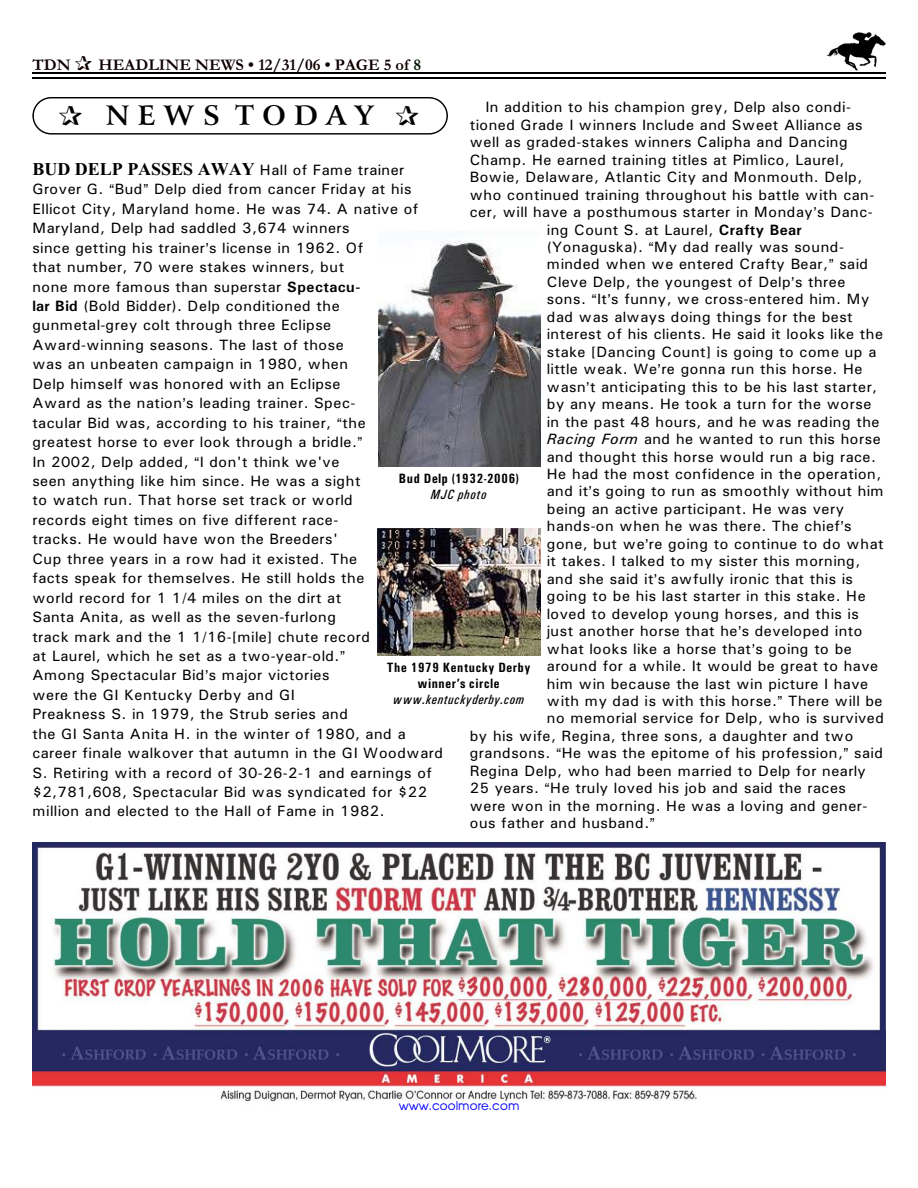
<style>
.page{position:relative;width:918px;height:1188px;background:#fff}
.page>*{position:absolute;margin:0;border:0;box-sizing:border-box;transform-origin:0 0}
.t1{font:700 27px "Arrus BT";letter-spacing:.305em;color:#000}
.t2{font:700 18px "Times New Roman";color:#000}
.t3{font:700 16.5px "Garamond";letter-spacing:.005em;color:#0f0000}
.t4{font:15px/19.5px "Univers";letter-spacing:.03em;color:#000}
.t5{font:700 13.5px/16.2px "Univers Condensed";letter-spacing:.055em;color:#000;text-align:center}
.t6{font:italic 13.5px "Univers Condensed";letter-spacing:.045em;color:#000}
.t7{font:12px "Advance";color:#00f}
.s1{color:#001400}
.s2{font-family:"Univers";font-weight:400;font-size:15px}
.s3{font-weight:700}
.s4{font-style:italic}
</style>
<div class="page">
<img style="left:826px;top:32px;width:60px;height:38px">
<hr style="left:32px;top:72px;width:853px;height:1px;background:#000">
<hr style="left:32px;top:77px;width:853px;height:2px;background:#000">
<div style="left:32px;top:97px;width:416px;height:38px;border:1px solid #000;border-radius:18px"></div>
<img style="left:32px;top:842px;width:854px;height:260px">
<img style="left:378px;top:529px;width:162px;height:126px">
<img style="left:378px;top:232px;width:162px;height:235px">
<p class="t3" style="left:32px;top:59px;width:40px">TDN</p>
<p class="t3" style="left:98px;top:59px;width:324px">HEADLINE NEWS • 12/31/06 • PAGE 5 of <span class="s1">8</span></p>
<h1 class="t1" style="left:106px;top:105px;width:269px">NEWS TODAY</h1>
<p class="t2" style="left:32px;top:163px;width:374px">BUD DELP PASSES AWAY <span class="s2">Hall of Fame trainer</span></p>
<p class="t4" style="left:32px;top:181px;width:412px">Grover G. Bud Delp died from cancer Friday at his Ellicot City, Maryland home. He was 74. A native of Maryland, Delp had saddled 3,674 winners<br>since getting his trainer s license in 1962. Of<br>that number, 70 were stakes winners, but<br>none more famous than superstar <span class="s3">Spectacu-<br>lar Bid</span> (Bold Bidder). Delp conditioned the gunmetal-grey colt through three Eclipse Award-winning seasons. The last of those<br>was an unbeaten campaign in 1980, when<br>Delp himself was honored with an Eclipse<br>Award as the nation s leading trainer. Spec-<br>tacular Bid was, according to his trainer, the<br>greatest horse to ever look through a bridle.<br>In 2002, Delp added, I don't think we've<br>seen anything like him since. He was a sight<br>to watch run. That horse set track or world<br>records eight times on five different race-<br>tracks. He would have won the Breeders'<br>Cup three years in a row had it existed. The<br>facts speak for themselves. He still holds the<br>world record for 1 1/4 miles on the dirt at<br>Santa Anita, as well as the seven-furlong<br>track mark and the 1 1/16-[mile] chute record<br>at Laurel, which he set as a two-year-old.<br>Among Spectacular Bid s major victories<br>were the GI Kentucky Derby and GI<br>Preakness S. in 1979, the Strub series and<br>the GI Santa Anita H. in the winter of 1980, and a career finale walkover that autumn in the GI Woodward S. Retiring with a record of 30-26-2-1 and earnings of $2,781,608, Spectacular Bid was syndicated for $22 million and elected to the Hall of Fame in 1982.</p>
<p class="t4" style="left:485px;top:99px;width:367px">In addition to his champion grey, Delp also condi-</p>
<p class="t4" style="left:470px;top:116px;width:394px">tioned Grade I winners Include and Sweet Alliance as</p>
<p class="t4" style="left:470px;top:134px;width:379px">well as graded-stakes winners Calipha and Dancing</p>
<p class="t4" style="left:470px;top:151px;width:376px">Champ. He earned training titles at Pimlico, Laurel,</p>
<p class="t4" style="left:470px;top:169px;width:394px">Bowie, Delaware, Atlantic City and Monmouth. Delp,</p>
<p class="t4" style="left:470px;top:186px;width:406px">who continued training throughout his battle with can-</p>
<p class="t4" style="left:470px;top:203px;width:405px">cer, will have a posthumous starter in Monday s Danc-</p>
<p class="t4" style="left:547px;top:221px;width:257px">ing Count S. at Laurel, <span class="s3">Crafty Bear</span></p>
<p class="t4" style="left:547px;top:238px;width:299px">(Yonaguska). My dad really was sound-</p>
<p class="t4" style="left:547px;top:256px;width:323px">minded when we entered Crafty Bear, said</p>
<p class="t4" style="left:547px;top:273px;width:300px">Cleve Delp, the youngest of Delp s three</p>
<p class="t4" style="left:547px;top:291px;width:324px">sons. It s funny, we cross-entered him. My</p>
<p class="t4" style="left:547px;top:308px;width:307px">dad was always doing things for the best</p>
<p class="t4" style="left:547px;top:326px;width:338px">interest of his clients. He said it looks like the</p>
<p class="t4" style="left:547px;top:343px;width:331px">stake [Dancing Count] is going to come up a</p>
<p class="t4" style="left:547px;top:361px;width:317px">little weak. We re gonna run this horse. He</p>
<p class="t4" style="left:547px;top:378px;width:332px">wasn t anticipating this to be his last starter,</p>
<p class="t4" style="left:547px;top:396px;width:326px">by any means. He took a turn for the worse</p>
<p class="t4" style="left:547px;top:413px;width:334px">in the past 48 hours, and he was reading the</p>
<p class="t4" style="left:547px;top:430px;width:335px"><span class="s4">Racing Form</span> and he wanted to run this horse</p>
<p class="t4" style="left:547px;top:448px;width:331px">and thought this horse would run a big race.</p>
<p class="t4" style="left:547px;top:465px;width:336px">He had the most confidence in the operation,</p>
<p class="t4" style="left:547px;top:483px;width:338px">and it s going to run as smoothly without him</p>
<p class="t4" style="left:547px;top:500px;width:299px">being an active participant. He was very</p>
<p class="t4" style="left:547px;top:518px;width:306px">hands-on when he was there. The chief s</p>
<p class="t4" style="left:547px;top:535px;width:338px">gone, but we re going to continue to do what</p>
<p class="t4" style="left:547px;top:553px;width:315px">it takes. I talked to my sister this morning,</p>
<p class="t4" style="left:547px;top:570px;width:308px">and she said it s awfully ironic that this is</p>
<p class="t4" style="left:547px;top:588px;width:320px">going to be his last starter in this stake. He</p>
<p class="t4" style="left:547px;top:605px;width:314px">loved to develop young horses, and this is</p>
<p class="t4" style="left:547px;top:623px;width:317px">just another horse that he s developed into</p>
<p class="t4" style="left:547px;top:640px;width:307px">what looks like a horse that s going to be</p>
<p class="t4" style="left:547px;top:657px;width:333px">around for a while. It would be great to have</p>
<p class="t4" style="left:547px;top:675px;width:323px">him win because the last win picture I have</p>
<p class="t4" style="left:547px;top:692px;width:337px">with my dad is with this horse. There will be</p>
<p class="t4" style="left:547px;top:710px;width:339px">no memorial service for Delp, who is survived</p>
<p class="t4" style="left:470px;top:727px;width:385px">by his wife, Regina, three sons, a daughter and two</p>
<p class="t4" style="left:470px;top:745px;width:415px">grandsons. He was the epitome of his profession, said</p>
<p class="t4" style="left:470px;top:762px;width:398px">Regina Delp, who had been married to Delp for nearly</p>
<p class="t4" style="left:470px;top:780px;width:378px">25 years. He truly loved his job and said the races</p>
<p class="t4" style="left:470px;top:797px;width:399px">were won in the morning. He was a loving and gener-</p>
<p class="t4" style="left:470px;top:815px;width:181px">ous father and husband.</p>
<p class="t5" style="left:399px;top:472px;width:122px">Bud Delp (1932-2006)</p>
<p class="t6" style="left:431px;top:490px;width:57px">MJC photo</p>
<p class="t5" style="left:387px;top:660px;width:145px">The 1979 Kentucky Derby winner’s circle</p>
<p class="t6" style="left:393px;top:694px;width:132px">www.kentuckyderby.com</p>
<p class="t7" style="left:399px;top:1101px;width:122px">www.coolmore.com</p>
</div>
